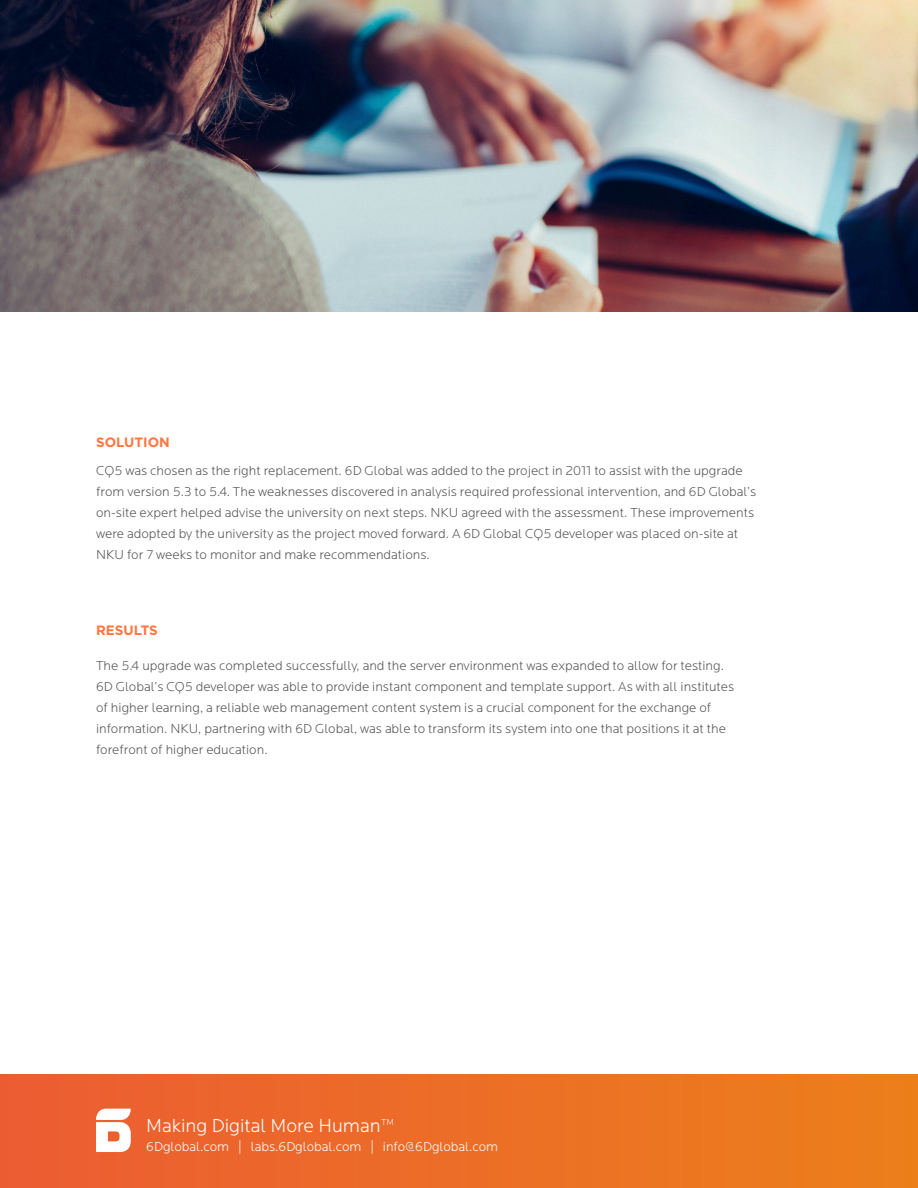
<style>
.page{position:relative;width:918px;height:1188px;background:#fff}
.page>*{position:absolute;margin:0;border:0;box-sizing:border-box;transform-origin:0 0}
.t1{font:300 19.5px "Locator";color:#fff}
.t2{font:300 13.5px/21px "Locator";color:#57585a}
.t3{font:300 13.5px "Locator";color:#fff}
.t4{font:700 13.5px "Gotham";color:#ff763e}
</style>
<div class="page">
<img style="left:0;top:0;width:918px;height:312px">
<div style="left:0;top:1074px;width:918px;height:114px;background:linear-gradient(to right,#ec5c34,#ec7f1a)"></div>
<svg style="left:96px;top:1109px;width:35px;height:43px"></svg>
<p class="t4" style="left:96px;top:433px;width:75px">SOLUTION</p>
<p class="t2" style="left:96px;top:460px;width:662px">CQ5 was chosen as the right replacement. 6D Global was added to the project in 2011 to assist with the upgrade from version 5.3 to 5.4. The weaknesses discovered in analysis required professional intervention, and 6D Global’s on-site expert helped advise the university on next steps. NKU agreed with the assessment. These improvements were adopted by the university as the project moved forward. A 6D Global CQ5 developer was placed on-site at NKU for 7 weeks to monitor and make recommendations.</p>
<p class="t4" style="left:96px;top:621px;width:63px">RESULTS</p>
<p class="t2" style="left:96px;top:655px;width:640px">The 5.4 upgrade was completed successfully, and the server environment was expanded to allow for testing.<br>6D Global’s CQ5 developer was able to provide instant component and template support. As with all institutes of higher learning, a reliable web management content system is a crucial component for the exchange of information. NKU, partnering with 6D Global, was able to transform its system into one that positions it at the forefront of higher education.</p>
<p class="t1" style="left:146px;top:1115px;width:249px">Making Digital More Human™</p>
<p class="t3" style="left:146px;top:1140px;width:353px">6Dglobal.com | labs.6Dglobal.com | info@6Dglobal.com</p>
</div>
